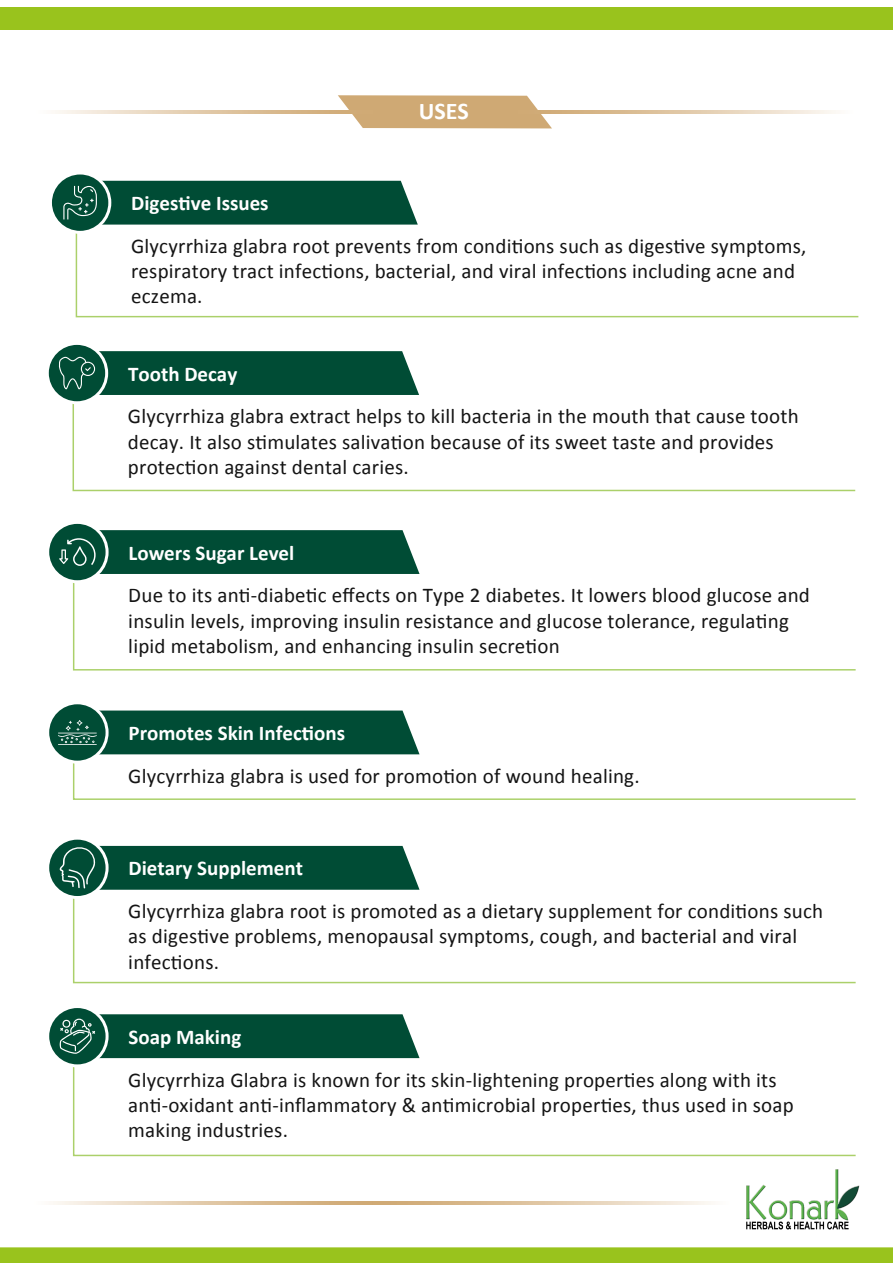
<style>
.page{position:relative;width:893px;height:1263px;background:#fff}
.page>*{position:absolute;margin:0;border:0;box-sizing:border-box;transform-origin:0 0}
.t1{font:700 24px "Calibri";color:#fff}
.t2{font:21px/25.2px "Calibri";letter-spacing:.01em;color:#141414}
.t3{font:700 21px "Calibri";color:#fff}
</style>
<div class="page">
<div style="left:0;top:8px;width:893px;height:22px;background:#99c31d"></div>
<div style="left:0;top:1247px;width:893px;height:16px;background:#99c31d"></div>
<svg style="left:338px;top:95px;width:214px;height:33px;background:#d4b384"></svg>
<svg style="left:55px;top:111px;width:317px;height:2px"></svg>
<svg style="left:517px;top:111px;width:319px;height:2px"></svg>
<svg style="left:53px;top:1201px;width:320px;height:4px"></svg>
<svg style="left:373px;top:1201px;width:338px;height:4px"></svg>
<img style="left:746px;top:1169px;width:114px;height:61px">
<svg style="left:73px;top:573px;width:783px;height:97px"></svg>
<svg style="left:48px;top:522px;width:59px;height:60px"></svg>
<div style="left:46px;top:521px;width:63px;height:62px;border:3px solid #fff;border-radius:50%"></div>
<svg style="left:73px;top:753px;width:783px;height:47px"></svg>
<svg style="left:48px;top:703px;width:59px;height:59px"></svg>
<div style="left:46px;top:701px;width:63px;height:63px;border:3px solid #fff;border-radius:50%"></div>
<svg style="left:73px;top:845px;width:783px;height:138px"></svg>
<svg style="left:48px;top:838px;width:59px;height:59px"></svg>
<div style="left:46px;top:837px;width:63px;height:62px;border:3px solid #fff;border-radius:50%"></div>
<svg style="left:73px;top:1057px;width:783px;height:99px"></svg>
<svg style="left:48px;top:1006px;width:59px;height:60px"></svg>
<div style="left:46px;top:1005px;width:63px;height:62px;border:3px solid #fff;border-radius:50%"></div>
<svg style="left:76px;top:180px;width:782px;height:137px"></svg>
<svg style="left:50px;top:173px;width:60px;height:59px"></svg>
<div style="left:49px;top:171px;width:62px;height:63px;border:3px solid #fff;border-radius:50%"></div>
<svg style="left:73px;top:404px;width:782px;height:87px"></svg>
<svg style="left:47px;top:343px;width:60px;height:60px"></svg>
<div style="left:46px;top:342px;width:62px;height:62px;border:3px solid #fff;border-radius:50%"></div>
<svg style="left:63px;top:181px;width:355px;height:44px;background:#0e5540"></svg>
<svg style="left:59px;top:351px;width:360px;height:44px;background:#0a533d"></svg>
<svg style="left:59px;top:846px;width:360px;height:44px;background:#0c543e"></svg>
<svg style="left:58px;top:710px;width:361px;height:44px;background:#0d553f"></svg>
<svg style="left:59px;top:530px;width:360px;height:44px;background:#0b543e"></svg>
<svg style="left:60px;top:1014px;width:359px;height:44px;background:#0d553f"></svg>
<p class="t3" style="left:131px;top:194px;width:139px">Digestive Issues</p>
<p class="t1" style="left:419px;top:101px;width:52px">USES</p>
<p class="t2" style="left:131px;top:235px;width:677px">Glycyrrhiza glabra root prevents from conditions such as digestive symptoms, respiratory tract infections, bacterial, and viral infections including acne and eczema.</p>
<p class="t3" style="left:128px;top:365px;width:111px">Tooth Decay</p>
<p class="t2" style="left:128px;top:406px;width:672px">Glycyrrhiza glabra extract helps to kill bacteria in the mouth that cause tooth decay. It also stimulates salivation because of its sweet taste and provides protection against dental caries.</p>
<p class="t3" style="left:128px;top:544px;width:167px">Lowers Sugar Level</p>
<p class="t2" style="left:128px;top:584px;width:683px">Due to its anti-diabetic effects on Type 2 diabetes. It lowers blood glucose and insulin levels, improving insulin resistance and glucose tolerance, regulating lipid metabolism, and enhancing insulin secretion</p>
<p class="t3" style="left:128px;top:724px;width:218px">Promotes Skin Infections</p>
<p class="t2" style="left:128px;top:765px;width:513px">Glycyrrhiza glabra is used for promotion of wound healing.</p>
<p class="t3" style="left:128px;top:859px;width:176px">Dietary Supplement</p>
<p class="t2" style="left:128px;top:900px;width:696px">Glycyrrhiza glabra root is promoted as a dietary supplement for conditions such as digestive problems, menopausal symptoms, cough, and bacterial and viral infections.</p>
<p class="t3" style="left:128px;top:1028px;width:114px">Soap Making</p>
<p class="t2" style="left:128px;top:1069px;width:667px">Glycyrrhiza Glabra is known for its skin-lightening properties along with its anti-oxidant anti-inflammatory &amp; antimicrobial properties, thus used in soap making industries.</p>
</div>
